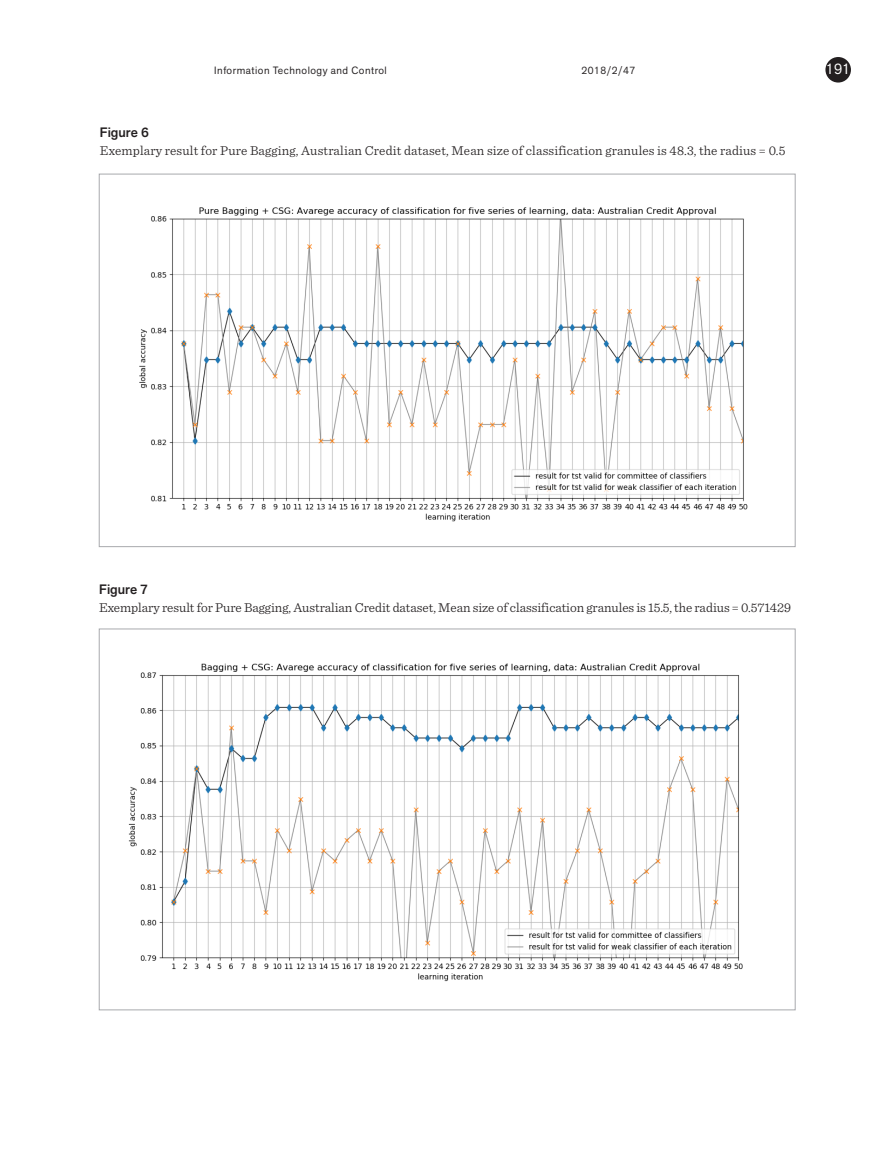
<style>
.page{position:relative;width:893px;height:1149px;background:#fff}
.page>*{position:absolute;margin:0;border:0;box-sizing:border-box;transform-origin:0 0}
.t1{font:15px "Akzid Grtsk Next";color:#fff}
.Pav_pavadin{font:300 13.5px "Sentinel";letter-spacing:-.005em;color:#231f20}
.Pav_nr{font:500 13.5px "Akzid Grtsk Next";color:#231f20}
.t2{font:10.5px "Akzid Grtsk Next";letter-spacing:.05em;color:#231f20}
</style>
<div class="page">
<div style="left:825px;top:57px;width:26px;height:25px;background:#231f20;border-radius:50%"></div>
<img style="left:139px;top:207px;width:609px;height:315px">
<img style="left:128px;top:663px;width:615px;height:319px">
<p class="t2" style="left:214px;top:63px;width:174px">Information Technology and Control</p>
<p class="t2" style="left:581px;top:63px;width:55px">2018/2/47</p>
<p class="t1" style="left:826px;top:59px;width:26px">191</p>
<p class="Pav_nr" style="left:100px;top:124px;width:50px">Figure 6</p>
<p class="Pav_pavadin" style="left:100px;top:141px;width:687px">Exemplary result for Pure Bagging, Australian Credit dataset, Mean size of classification granules is 48.3, the radius = 0.5</p>
<p class="Pav_nr" style="left:99px;top:580px;width:50px">Figure 7</p>
<p class="Pav_pavadin" style="left:99px;top:597px;width:693px">Exemplary result for Pure Bagging, Australian Credit dataset, Mean size of classification granules is 15.5, the radius = 0.571429</p>
</div>
